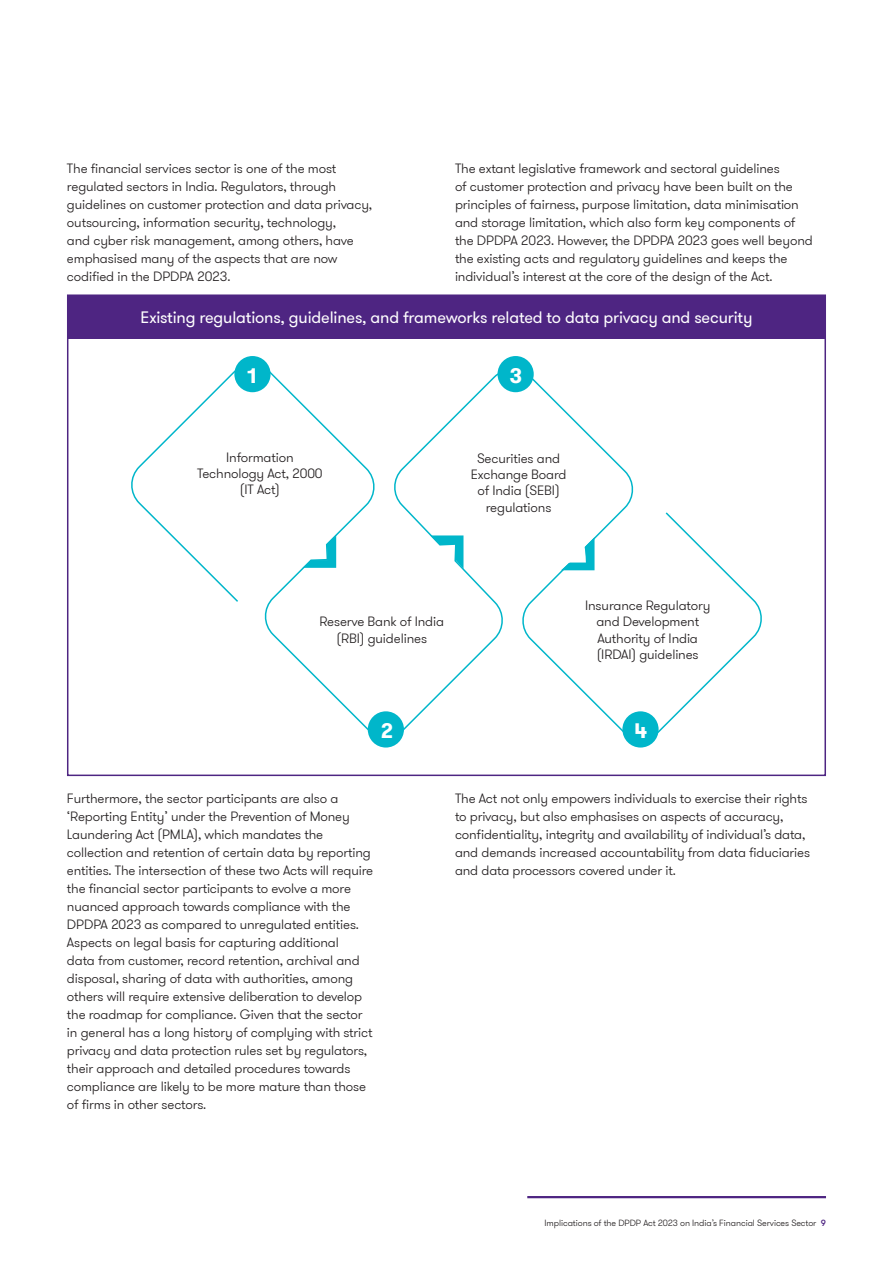
<style>
.page{position:relative;width:893px;height:1263px;background:#fff}
.page>*{position:absolute;margin:0;border:0;box-sizing:border-box;transform-origin:0 0}
._11_Body_text{font:700 21px "GT Walsheim Pro";color:#fff}
._11_Body_text-2{font:16.5px "GT Walsheim Pro";letter-spacing:-.01em;color:#fff}
._11_Body_text-3{font:300 13.5px/18px "GT Walsheim Pro";letter-spacing:-.01em;color:#231f20}
.t1{font:300 9px "GT Walsheim Pro";letter-spacing:-.01em;color:#231f20}
.s1{font-weight:500;color:#4e2582}
</style>
<div class="page">
<hr style="left:527px;top:1196px;width:299px;height:2px;background:#4e2582">
<svg style="left:131px;top:364px;width:631px;height:379px"></svg>
<div style="left:68px;top:295px;width:757px;height:44px;background:#4e2582"></div>
<div style="left:67px;top:294px;width:759px;height:482px;border:2px solid #4e2582"></div>
<div style="left:234px;top:356px;width:37px;height:36px;background:#00b6ca;border-radius:50%"></div>
<div style="left:368px;top:711px;width:36px;height:36px;background:#00b6ca;border-radius:50%"></div>
<div style="left:622px;top:711px;width:37px;height:36px;background:#00b6ca;border-radius:50%"></div>
<div style="left:497px;top:356px;width:37px;height:36px;background:#00b6ca;border-radius:50%"></div>
<svg style="left:430px;top:535px;width:33px;height:34px"></svg>
<svg style="left:303px;top:535px;width:33px;height:33px"></svg>
<svg style="left:561px;top:537px;width:33px;height:33px"></svg>
<p class="_11_Body_text-3" style="left:67px;top:159px;width:307px">The financial services sector is one of the most regulated sectors in India. Regulators, through guidelines on customer protection and data privacy, outsourcing, information security, technology,<br>and cyber risk management, among others, have emphasised many of the aspects that are now codified in the DPDPA 2023.</p>
<p class="_11_Body_text-3" style="left:455px;top:159px;width:359px">The extant legislative framework and sectoral guidelines<br>of customer protection and privacy have been built on the principles of fairness, purpose limitation, data minimisation and storage limitation, which also form key components of the DPDPA 2023. However, the DPDPA 2023 goes well beyond the existing acts and regulatory guidelines and keeps the individual’s interest at the core of the design of the Act.</p>
<p class="_11_Body_text-2" style="left:141px;top:307px;width:613px">Existing regulations, guidelines, and frameworks related to data privacy and security</p>
<p class="_11_Body_text" style="left:246px;top:362px;width:14px">1</p>
<p class="_11_Body_text-3" style="left:197px;top:449px;width:127px;line-height:16.2px;text-align:center">Information<br>Technology Act, 2000 (IT Act)</p>
<p class="_11_Body_text" style="left:509px;top:362px;width:14px">3</p>
<p class="_11_Body_text-3" style="left:471px;top:450px;width:97px;line-height:16.2px;text-align:center">Securities and<br>Exchange Board of India (SEBI) regulations</p>
<p class="_11_Body_text-3" style="left:320px;top:614px;width:126px;line-height:16.2px;text-align:center">Reserve Bank of India (RBI) guidelines</p>
<p class="_11_Body_text-3" style="left:585px;top:598px;width:127px;line-height:16.2px;text-align:center">Insurance Regulatory and Development<br>Authority of India (IRDAI) guidelines</p>
<p class="_11_Body_text" style="left:380px;top:717px;width:14px">2</p>
<p class="_11_Body_text" style="left:634px;top:717px;width:14px">4</p>
<p class="_11_Body_text-3" style="left:67px;top:789px;width:308px">Furthermore, the sector participants are also a ‘Reporting Entity’ under the Prevention of Money Laundering Act (PMLA), which mandates the collection and retention of certain data by reporting entities. The intersection of these two Acts will require the financial sector participants to evolve a more nuanced approach towards compliance with the DPDPA 2023 as compared to unregulated entities.<br>Aspects on legal basis for capturing additional<br>data from customer, record retention, archival and disposal, sharing of data with authorities, among others will require extensive deliberation to develop the roadmap for compliance. Given that the sector in general has a long history of complying with strict privacy and data protection rules set by regulators, their approach and detailed procedures towards compliance are likely to be more mature than those of firms in other sectors.</p>
<p class="_11_Body_text-3" style="left:455px;top:789px;width:357px">The Act not only empowers individuals to exercise their rights to privacy, but also emphasises on aspects of accuracy, confidentiality, integrity and availability of individual’s data, and demands increased accountability from data fiduciaries and data processors covered under it.</p>
<p class="t1" style="left:545px;top:1217px;width:283px">Implications of the DPDP Act 2023 on India’s Financial Services Sector <span class="s1">9</span></p>
</div>
